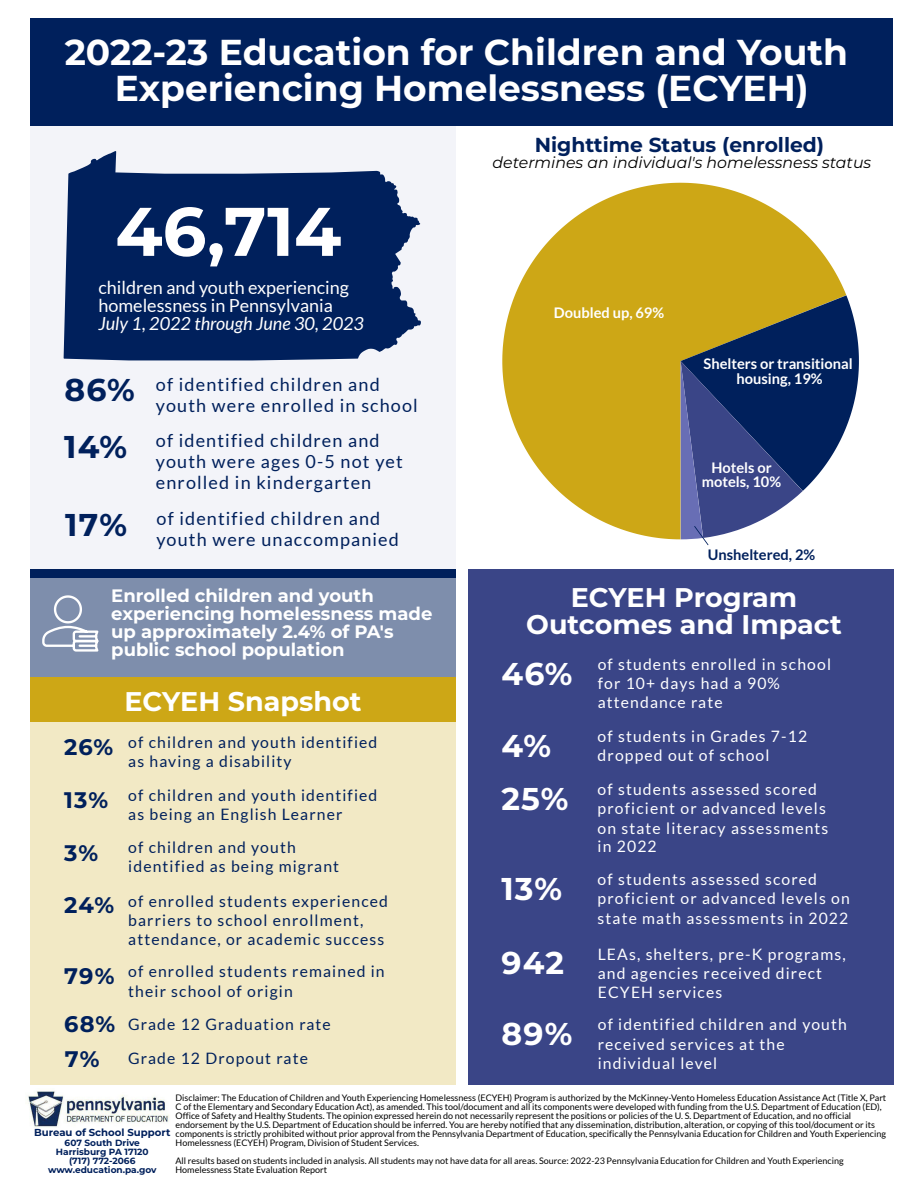
<style>
.page{position:relative;width:918px;height:1188px;background:#fff}
.page>*{position:absolute;margin:0;border:0;box-sizing:border-box;transform-origin:0 0}
.t1{font:700 68.6px "Montserrat";color:#fff}
.t2{font:700 36px/36px "Montserrat";color:#fff;text-align:center}
.t3{font:700 31.5px/53.4px "Montserrat";letter-spacing:.035em;color:#fff}
.t4{font:700 31.5px "Montserrat";color:#00205c}
.t5{font:700 27px/27px "Montserrat";color:#fff;text-align:center}
.t6{font:700 22.5px "Montserrat";letter-spacing:.05em;color:#00205c}
.t7{font:700 20.25px "Montserrat";color:#00205c}
.t8{font:18px/34.5px "Lato";letter-spacing:.065em;color:#00205c}
.t9{font:700 18px/18px "Montserrat";color:#fff}
.t10{font:18px/18px "Lato";color:#fff}
.t11{font:15.75px/19.1px "Lato";letter-spacing:.07em;color:#fff}
.t12{font:15.75px/33.6px "Lato";letter-spacing:.07em;color:#00205c}
.t13{font:italic 15.75px "Montserrat";color:#000}
.t14{font:700 14.6px/14.6px "Lato";color:#fff;text-align:center}
.t15{font:700 14.6px "Lato";color:#00205c}
.t16{font:700 10.1px "Montserrat";color:#00205c}
.t17{font:9px/9px "Lato";color:#000}
.t18{font:700 9px/9px "Montserrat";color:#00205c;text-align:center}
.s1{font-style:italic}
.s2{font-family:"Montserrat";font-weight:700;font-size:22.5px}
</style>
<div class="page">
<div style="left:30px;top:119px;width:426px;height:452px;background:#f3f4f9"></div>
<div style="left:468px;top:569px;width:425px;height:516px;background:#3a4587"></div>
<div style="left:30px;top:569px;width:426px;height:108px;background:#00205c"></div>
<div style="left:30px;top:677px;width:426px;height:408px;background:#f2e9c5"></div>
<div style="left:30px;top:18px;width:863px;height:108px;background:#00205c"></div>
<svg style="left:64px;top:151px;width:357px;height:209px;fill:#00205c"></svg>
<div style="left:30px;top:578px;width:426px;height:108px;background:#7e8eac"></div>
<svg style="left:42px;top:595px;width:56px;height:57px"></svg>
<div style="left:30px;top:677px;width:426px;height:45px;background:#cda716"></div>
<svg style="left:502px;top:183px;width:344px;height:356px;fill:#cda716"></svg>
<svg style="left:681px;top:295px;width:178px;height:250px"></svg>
<img style="left:27px;top:1091px;width:142px;height:36px">
<p class="t2" style="left:65px;top:34px;width:785px">2022-23 Education for Children and Youth<br>Experiencing Homelessness (ECYEH)</p>
<p class="t1" style="left:115px;top:189px;width:227px">46,714</p>
<p class="t10" style="left:98px;top:278px;width:267px">children and youth experiencing homelessness in Pennsylvania<br><span class="s1">July 1, 2022 through June 30, 2023</span></p>
<p class="t4" style="left:65px;top:370px;width:72px">86%</p>
<p class="t8" style="left:156px;top:366px;width:225px">of identified children and</p>
<p class="t8" style="left:156px;top:388px;width:263px">youth were enrolled in school of identified children and</p>
<p class="t4" style="left:64px;top:427px;width:64px">14%</p>
<p class="t8" style="left:156px;top:450px;width:248px;line-height:21.4px">youth were ages 0-5 not yet enrolled in kindergarten</p>
<p class="t8" style="left:157px;top:501px;width:225px">of identified children and</p>
<p class="t4" style="left:65px;top:506px;width:63px">17%</p>
<p class="t8" style="left:157px;top:522px;width:244px">youth were unaccompanied</p>
<p class="t9" style="left:111px;top:587px;width:323px">Enrolled children and youth experiencing homelessness made up approximately 2.4% of PA's public school population</p>
<p class="t5" style="left:124px;top:688px;width:239px">ECYEH Snapshot</p>
<p class="t12" style="left:128px;top:725px;width:251px">of children and youth identified</p>
<p class="t6" style="left:64px;top:733px;width:51px">26%</p>
<p class="t12" style="left:128px;top:744px;width:251px">as having a disability<br>of children and youth identified</p>
<p class="t6" style="left:64px;top:786px;width:45px">13%</p>
<p class="t12" style="left:128px;top:798px;width:216px;line-height:32.5px">as being an English Learner of children and youth</p>
<p class="t6" style="left:64px;top:839px;width:35px">3%</p>
<p class="t12" style="left:128px;top:849px;width:212px">identified as being migrant</p>
<p class="t12" style="left:128px;top:884px;width:261px">of enrolled students experienced</p>
<p class="t6" style="left:64px;top:892px;width:51px">24%</p>
<p class="t12" style="left:128px;top:910px;width:258px;line-height:19.1px">barriers to school enrollment, attendance, or academic success</p>
<p class="t6" style="left:64px;top:962px;width:52px">79%</p>
<p class="t12" style="left:128px;top:955px;width:258px">of enrolled students remained in</p>
<p class="t12" style="left:64px;top:974px;width:268px;text-indent:64px">their school of origin<br><span class="s2">68%</span> Grade 12 Graduation rate</p>
<p class="t6" style="left:65px;top:1045px;width:36px">7%</p>
<p class="t12" style="left:128px;top:1041px;width:181px">Grade 12 Dropout rate</p>
<h1 class="t7" style="left:535px;top:132px;width:291px">Nighttime Status (enrolled)</h1>
<p class="t13" style="left:493px;top:153px;width:380px">determines an individual's homelessness status</p>
<p class="t14" style="left:554px;top:305px;width:112px">Doubled up, 69%</p>
<p class="t14" style="left:704px;top:356px;width:151px">Shelters or transitional housing, 19%</p>
<p class="t14" style="left:702px;top:460px;width:81px">Hotels or motels, 10%</p>
<p class="t15" style="left:708px;top:546px;width:109px">Unsheltered, 2%</p>
<p class="t5" style="left:526px;top:583px;width:317px">ECYEH Program<br>Outcomes and Impact</p>
<p class="t3" style="left:502px;top:647px;width:73px">46%</p>
<p class="t11" style="left:598px;top:655px;width:235px">of students enrolled in school for 10+ days had a 90% attendance rate</p>
<p class="t11" style="left:598px;top:726px;width:211px">of students in Grades 7-12 dropped out of school</p>
<p class="t11" style="left:598px;top:780px;width:232px;line-height:18.8px">of students assessed scored proficient or advanced levels on state literacy assessments in 2022</p>
<p class="t11" style="left:598px;top:870px;width:254px">of students assessed scored proficient or advanced levels on state math assessments in 2022</p>
<p class="t11" style="left:598px;top:944px;width:250px">LEAs, shelters, pre-K programs, and agencies received direct<br>ECYEH services</p>
<p class="t11" style="left:598px;top:1015px;width:251px">of identified children and youth received services at the individual level</p>
<p class="t3" style="left:501px;top:719px;width:68px">4%<br>25%</p>
<p class="t3" style="left:501px;top:862px;width:62px">13%</p>
<p class="t3" style="left:502px;top:936px;width:64px">942</p>
<p class="t3" style="left:502px;top:1007px;width:72px">89%</p>
<p class="t17" style="left:175px;top:1093px;width:712px">Disclaimer: The Education of Children and Youth Experiencing Homelessness (ECYEH) Program is authorized by the McKinney-Vento Homeless Education Assistance Act (Title X, Part C of the Elementary and Secondary Education Act), as amended. This tool/document and all its components were developed with funding from the U.S. Department of Education (ED), Office of Safety and Healthy Students. The opinion expressed herein do not necessarily represent the positions or policies of the U. S. Department of Education, and no official endorsement by the U.S. Department of Education should be inferred. You are hereby notified that any dissemination, distribution, alteration, or copying of this tool/document or its components is strictly prohibited without prior approval from the Pennsylvania Department of Education, specifically the Pennsylvania Education for Children and Youth Experiencing Homelessness (ECYEH) Program, Division of Student Services.</p>
<p class="t17" style="left:175px;top:1156px;width:670px">All results based on students included in analysis. All students may not have data for all areas. Source: 2022-23 Pennsylvania Education for Children and Youth Experiencing<br>Homelessness State Evaluation Report</p>
<p class="t16" style="left:34px;top:1126px;width:138px">Bureau of School Support</p>
<p class="t18" style="left:48px;top:1139px;width:110px">607 South Drive<br>Harrisburg PA 17120 (717) 772-2066 www.education.pa.gov</p>
</div>
